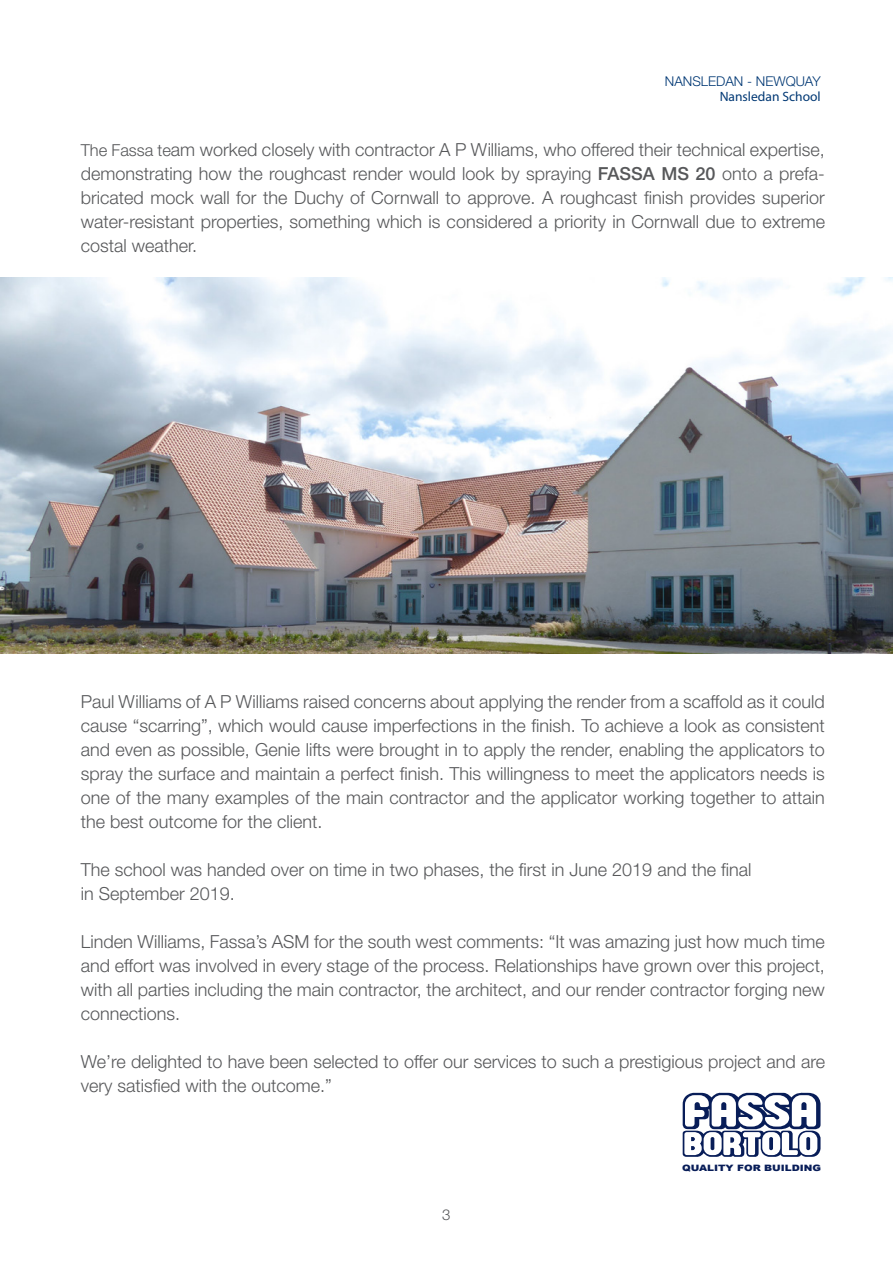
<style>
.page{position:relative;width:893px;height:1263px;background:#fff}
.page>*{position:absolute;margin:0;border:0;box-sizing:border-box;transform-origin:0 0}
.Testo_Normale{font:300 18px/24px "Helvetica Neue LT Std";color:#57585a;text-align:justify}
.t1{font:300 15px "Helvetica Neue LT Std";color:#57585a}
.t2{font:300 13.5px "Helvetica Neue LT Std";color:#013874}
.t3{font:13.5px "Myriad Pro";color:#013874}
.t4{font:900 8.85px "Arial";color:#081d58;scale:1.18 1}
.s1{font-size:16.5px}
.s2{font-weight:500}
</style>
<div class="page">
<svg style="left:682px;top:1092px;width:139px;height:65px"></svg>
<img style="left:0;top:277px;width:893px;height:377px">
<p class="t2" style="left:665px;top:73px;width:157px">NANSLEDAN - NEWQUAY</p>
<p class="t3" style="left:720px;top:88px;width:102px">Nansledan School</p>
<p class="Testo_Normale" style="left:81px;top:137px;width:746px"><span class="s1">The Fassa te</span>am worked closely with contractor A P Williams, who offered their technical expertise, demonstrating how the roughcast render would look by spraying <span class="s2">FASSA MS 20</span> onto a prefa&shy;bricated mock wall for the Duchy of Cornwall to approve. A roughcast finish provides superior water-resistant properties, something which is considered a priority in Cornwall due to extreme costal weather.</p>
<p class="Testo_Normale" style="left:81px;top:689px;width:746px">Paul Williams of A P Williams raised concerns about applying the render from a scaffold as it could cause “scarring”, which would cause imperfections in the finish. To achieve a look as consistent and even as possible, Genie lifts were brought in to apply the render, enabling the applicators to spray the surface and maintain a perfect finish. This willingness to meet the applicators needs is one of the many examples of the main contractor and the applicator working together to attain the best outcome for the client.</p>
<p class="Testo_Normale" style="left:81px;top:857px;width:672px">The school was handed over on time in two phases, the first in June 2019 and the final</p>
<p class="Testo_Normale" style="left:81px;top:881px;width:156px">in September 2019.</p>
<p class="Testo_Normale" style="left:81px;top:929px;width:746px">Linden Williams, Fassa’s ASM for the south west comments: “It was amazing just how much time and effort was involved in every stage of the process. Relationships have grown over this project, with all parties including the main contractor, the architect, and our render contractor forging new connections.</p>
<p class="Testo_Normale" style="left:81px;top:1049px;width:746px">We’re delighted to have been selected to offer our services to such a prestigious project and are very satisfied with the outcome.”</p>
<p class="t1" style="left:442px;top:1205px;width:10px">3</p>
<p class="t4" style="left:682px;top:1162px;width:119px">QUALITY FOR BUILDING</p>
</div>
